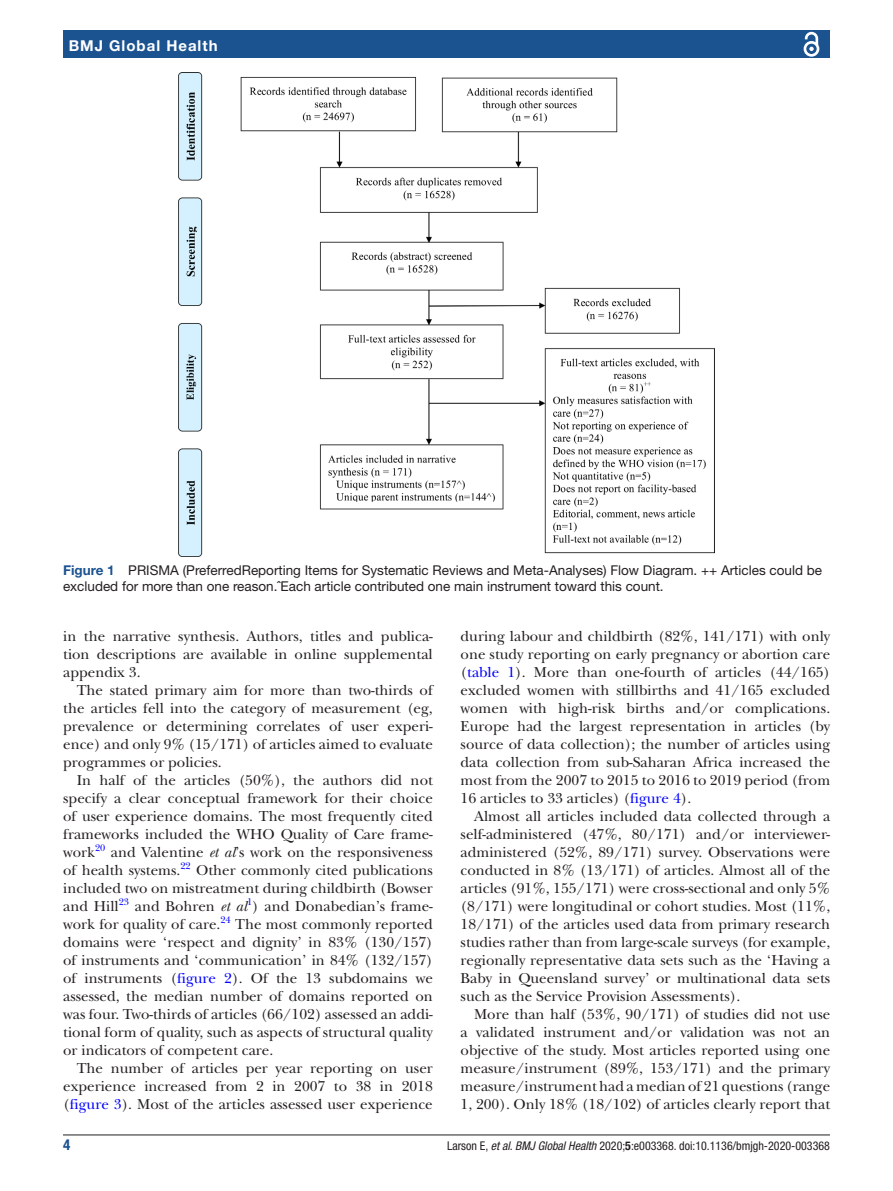
<style>
.page{position:relative;width:893px;height:1191px;background:#fff}
.page>*{position:absolute;margin:0;border:0;box-sizing:border-box;transform-origin:0 0}
.t1{font:15px/18px "New Baskerville";color:#231f20;text-align:justify}
.t2{font:700 15px "Helvetica Neue LT Std";letter-spacing:.065em;color:#fff}
.t3{font:700 condensed 15px "Helvetica Neue LT Std";color:#1b5391}
.t4{font:13.5px/16.2px "Helvetica Neue LT Std";color:#231f20}
.t5{font:condensed 12px "Helvetica Neue LT Std";color:#231f20}
.t6{font:9.9px "New Baskerville";color:#00f}
.s1{font-weight:700;color:#1b5391}
.s2{font-style:italic}
.s3{color:#00f}
.s4{font-weight:700}
</style>
<div class="page">
<hr style="left:63px;top:1134px;width:767px;height:1px;background:#231f20">
<div style="left:63px;top:31px;width:767px;height:27px;background:#1b5391"></div>
<svg style="left:803px;top:31px;width:17px;height:26px"></svg>
<img style="left:178px;top:73px;width:537px;height:484px">
<p class="t2" style="left:69px;top:36px;width:150px">BMJ Global Health</p>
<p class="t4" style="left:63px;top:561px;width:760px"><span class="s1">Figure 1</span> PRISMA (PreferredReporting Items for Systematic Reviews and Meta-Analyses) Flow Diagram. ++ Articles could be excluded for more than one reason.ˆEach article contributed one main instrument toward this count.</p>
<p class="t1" style="left:63px;top:627px;width:371px">in the narrative synthesis. Authors, titles and publica&shy;tion descriptions are available in online supplemental appendix 3.</p>
<p class="t1" style="left:63px;top:681px;width:371px;text-indent:14px">The stated primary aim for more than two-thirds of the articles fell into the category of measurement (eg, prevalence or determining correlates of user experi&shy;ence) and only 9% (15/171) of articles aimed to evaluate programmes or policies.</p>
<p class="t1" style="left:63px;top:771px;width:371px;text-indent:14px">In half of the articles (50%), the authors did not specify a clear conceptual framework for their choice of user experience domains. The most frequently cited frameworks included the WHO Quality of Care frame&shy;work<sup>20</sup> and Valentine <span class="s2">et al</span>’s work on the responsiveness of health systems.</p>
<p class="t6" style="left:180px;top:859px;width:12px">22</p>
<p class="t1" style="left:63px;top:861px;width:371px;text-indent:133px">Other commonly cited publications included two on mistreatment during childbirth (Bowser and Hill</p>
<p class="t6" style="left:247px;top:895px;width:7px">1</p>
<p class="t6" style="left:119px;top:895px;width:12px">23</p>
<p class="t1" style="left:135px;top:897px;width:300px">and Bohren <span class="s2">et al</span> ) and Donabedian’s frame-</p>
<p class="t1" style="left:63px;top:915px;width:159px">work for quality of care.</p>
<p class="t6" style="left:220px;top:913px;width:12px">24</p>
<p class="t1" style="left:63px;top:915px;width:371px;text-indent:172px">The most commonly reported domains were ‘respect and dignity’ in 83% (130/157) of instruments and ‘communication’ in 84% (132/157) of instruments (<span class="s3">figure 2</span>). Of the 13 subdomains we assessed, the median number of domains reported on was four. Two-thirds of articles (66/102) assessed an addi&shy;tional form of quality, such as aspects of structural quality or indicators of competent care.</p>
<p class="t1" style="left:63px;top:1059px;width:371px;text-indent:14px">The number of articles per year reporting on user experience increased from 2 in 2007 to 38 in 2018 (<span class="s3">figure 3</span>). Most of the articles assessed user experience</p>
<p class="t1" style="left:461px;top:627px;width:371px">during labour and childbirth (82%, 141/171) with only one study reporting on early pregnancy or abortion care (<span class="s3">table 1</span>). More than one-fourth of articles (44/165) excluded women with stillbirths and 41/165 excluded women with high-risk births and/or complications.<br>Europe had the largest representation in articles (by source of data collection); the number of articles using data collection from sub-Saharan Africa increased the most from the 2007 to 2015 to 2016 to 2019 period (from 16 articles to 33 articles) (<span class="s3">figure 4</span>).</p>
<p class="t1" style="left:461px;top:807px;width:371px;text-indent:14px">Almost all articles included data collected through a self-administered (47%, 80/171) and/or interviewer&shy;administered (52%, 89/171) survey. Observations were conducted in 8% (13/171) of articles. Almost all of the articles (91%, 155/171) were cross-sectional and only 5% (8/171) were longitudinal or cohort studies. Most (11%, 18/171) of the articles used data from primary research studies rather than from large-scale surveys (for example, regionally representative data sets such as the ‘Having a Baby in Queensland survey’ or multinational data sets such as the Service Provision Assessments).</p>
<p class="t1" style="left:461px;top:1005px;width:371px;text-indent:14px">More than half (53%, 90/171) of studies did not use a validated instrument and/or validation was not an objective of the study. Most articles reported using one measure/instrument (89%, 153/171) and the primary measure/instrument had a median of 21 questions (range 1, 200). Only 18% (18/102) of articles clearly report that</p>
<p class="t3" style="left:63px;top:1135px;width:9px">4</p>
<p class="t5" style="left:447px;top:1138px;width:384px">Larson E, <span class="s2">et al</span>. <span class="s2">BMJ Global Health</span> 2020;<span class="s4">5</span>:e003368. doi:10.1136/bmjgh-2020-003368</p>
</div>
